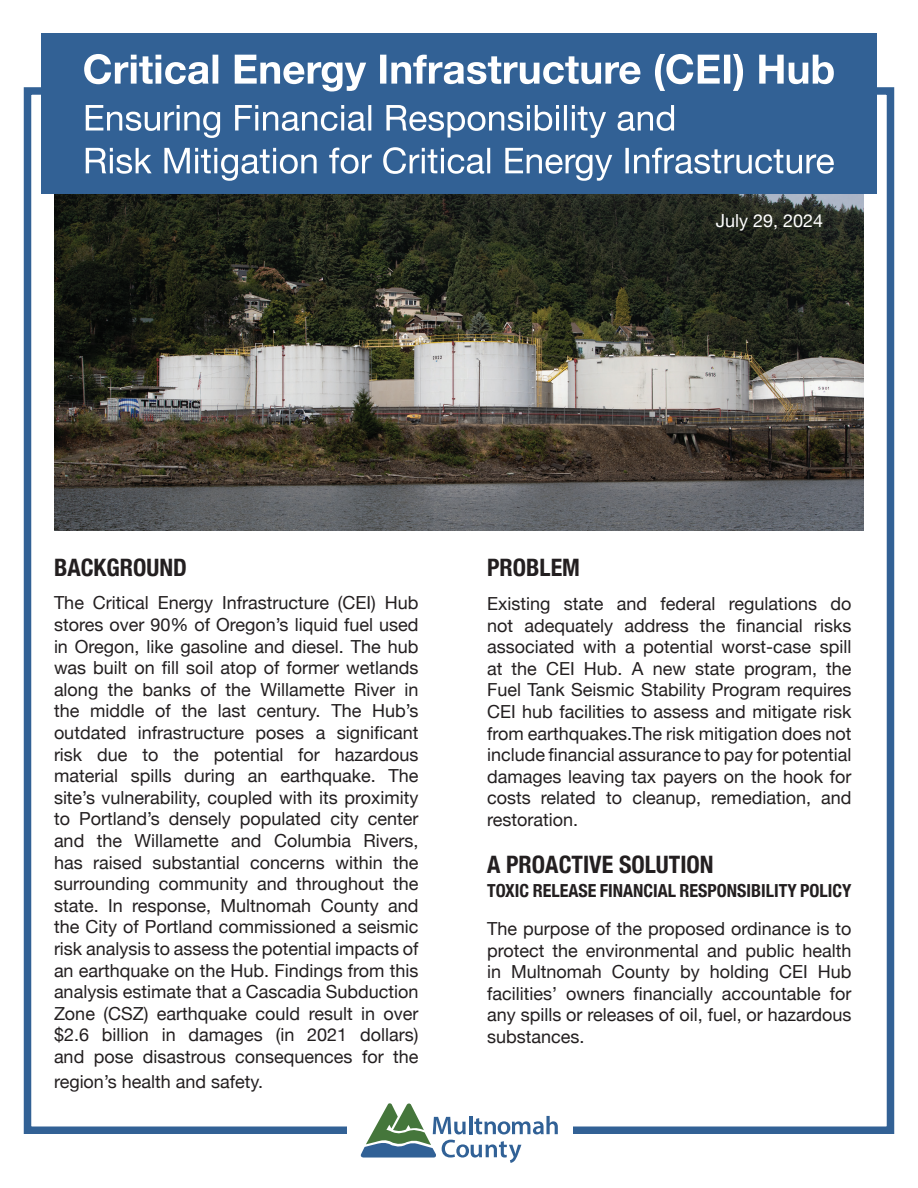
<style>
.page{position:relative;width:918px;height:1188px;background:#fff}
.page>*{position:absolute;margin:0;border:0;box-sizing:border-box;transform-origin:0 0}
.t1{font:700 condensed 24px "Helvetica Neue";color:#231f20}
.t2{font:18px/21.6px "Helvetica Neue";color:#231f20;text-align:justify}
.t3{font:700 condensed 18px "Helvetica Neue";color:#231f20}
.t4{font:18px "Helvetica Neue";color:#fff}
</style>
<div class="page">
<div style="left:24px;top:87px;width:870px;height:1047px;border:8px solid #326195"></div>
<img style="left:54px;top:194px;width:810px;height:337px">
<div style="left:41px;top:33px;width:836px;height:161px;background:#326195"></div>
<svg style="left:84px;top:54px;width:750px;height:38px"></svg>
<div style="left:347px;top:1102px;width:225px;height:61px;background:#fff"></div>
<svg style="left:360px;top:1103px;width:198px;height:60px"></svg>
<svg style="left:86px;top:147px;width:748px;height:34px"></svg>
<svg style="left:86px;top:105px;width:588px;height:33px"></svg>
<p class="t4" style="left:716px;top:207px;width:109px">July 29, 2024</p>
<h1 class="t1" style="left:54px;top:547px;width:134px">BACKGROUND</h1>
<p class="t2" style="left:54px;top:593px;width:366px">The Critical Energy Infrastructure (CEI) Hub stores over 90% of Oregon’s liquid fuel used in Oregon, like gasoline and diesel. The hub was built on fill soil atop of former wetlands along the banks of the Willamette River in the middle of the last century. The Hub’s outdated infrastructure poses a significant risk due to the potential for hazardous material spills during an earthquake. The site’s vulnerability, coupled with its proximity to Portland’s densely populated city center and the Willamette and Columbia Rivers, has raised substantial concerns within the surrounding community and throughout the state. In response, Multnomah County and the City of Portland commissioned a seismic risk analysis to assess the potential impacts of an earthquake on the Hub. Findings from this analysis estimate that a Cascadia Subduction Zone (CSZ) earthquake could result in over $2.6 billion in damages (in 2021 dollars) and pose disastrous consequences for the</p>
<p class="t2" style="left:54px;top:1072px;width:211px">region’s health and safety.</p>
<h1 class="t1" style="left:487px;top:547px;width:94px">PROBLEM</h1>
<p class="t2" style="left:487px;top:594px;width:366px">Existing state and federal regulations do not adequately address the financial risks associated with a potential worst-case spill at the CEI Hub. A new state program, the Fuel Tank Seismic Stability Program requires CEI hub facilities to assess and mitigate risk from earthquakes.The risk mitigation does not include financial assurance to pay for potential damages leaving tax payers on the hook for costs related to cleanup, remediation, and restoration.</p>
<h1 class="t1" style="left:487px;top:845px;width:228px">A PROACTIVE SOLUTION</h1>
<p class="t3" style="left:487px;top:876px;width:366px">TOXIC RELEASE FINANCIAL RESPONSIBILITY POLICY</p>
<p class="t2" style="left:487px;top:919px;width:366px">The purpose of the proposed ordinance is to protect the environmental and public health in Multnomah County by holding CEI Hub facilities’ owners financially accountable for any spills or releases of oil, fuel, or hazardous substances.</p>
</div>
